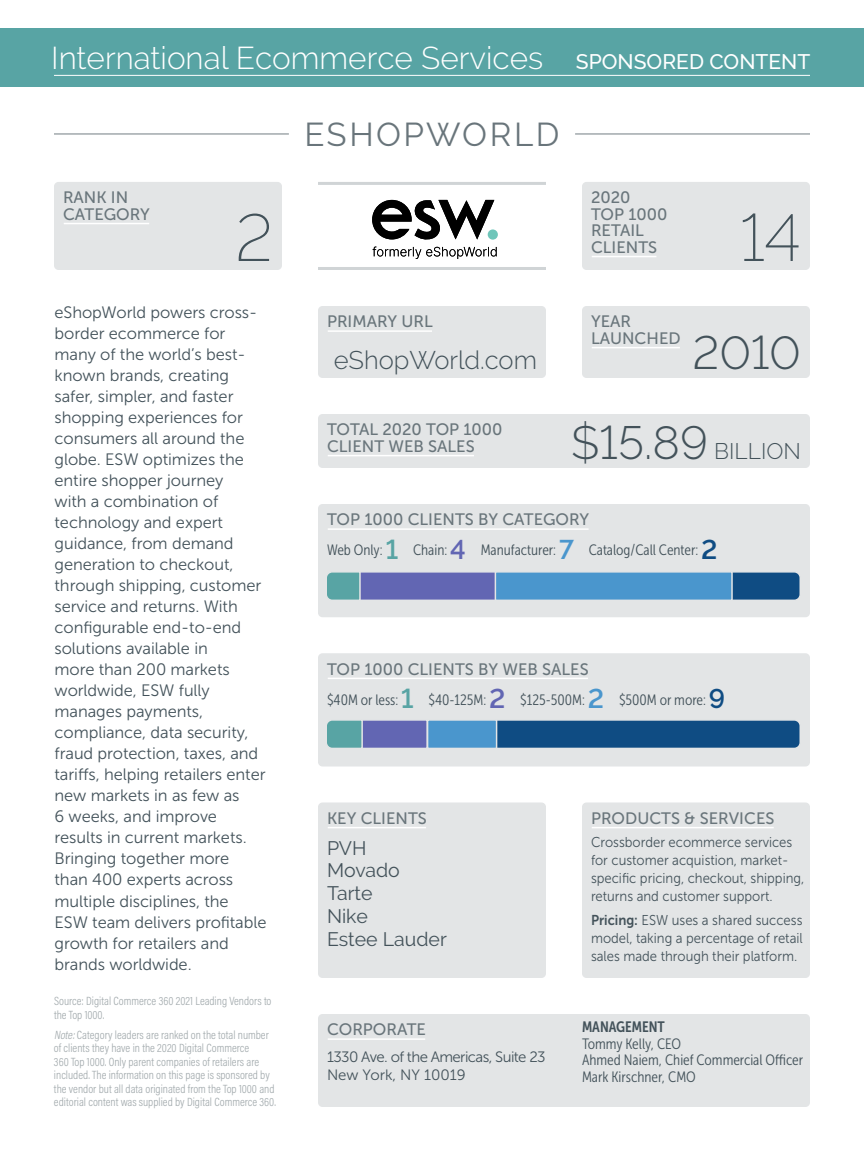
<style>
.page{position:relative;width:864px;height:1161px;background:#fff}
.page>*{position:absolute;margin:0;border:0;box-sizing:border-box;transform-origin:0 0}
.t1{font:200 66px "Raleway";color:#43525a}
.t2{font:300 46.5px "Raleway";color:#43525a}
.t3{font:33px "Raleway";letter-spacing:.075em;color:#69757b}
.t4{font:300 31.5px "Raleway";color:#fff}
.t5{font:300 25.5px "Raleway";color:#43525a}
.t6{font:300 22.5px "Raleway";color:#43525a}
.t7{font:500 21px "Raleway";color:#fff}
.t8{font:19.5px/23px "Raleway";color:#43525a}
.t9{font:16.5px/21px "Museo Sans 300";letter-spacing:-.005em;color:#43525a}
.t10{font:16.5px/16.5px "Museo Sans 500";color:#69757b}
.t11{font:15px/16.5px "Museo Sans Cond 300";color:#43525a}
.t12{font:15px/18px "Museo Sans 300";letter-spacing:-.04em;color:#43525a}
.t13{font:15px "Museo Sans Cond 700";color:#43525a}
.t14{font:14.25px/18px "Museo Sans 300";color:#43525a;scale:.92 1}
.t15{font:300 12px/13.5px "Acumin Pro Cond";color:#a1a9ac}
.s1{font-style:italic}
.s2{font-size:46.5px}
.s3{font-family:"Raleway";font-weight:600;font-size:27px;color:#58a4a4}
.s4{font-family:"Raleway";font-weight:600;font-size:27px;color:#6266b3}
.s5{font-family:"Raleway";font-weight:600;font-size:27px;color:#4a96cd}
.s6{font-family:"Raleway";font-weight:600;font-size:27px;color:#0f4c83}
.s7{font-family:"Museo Sans 700"}
</style>
<div class="page">
<div style="left:0;top:28px;width:864px;height:58px;background:#58a4a4"></div>
<div style="left:54px;top:182px;width:228px;height:88px;background:#e3e5e6;border-radius:4px"></div>
<div style="left:318px;top:306px;width:228px;height:72px;background:#e3e5e6;border-radius:4px"></div>
<div style="left:318px;top:504px;width:492px;height:113px;background:#e3e5e6;border-radius:4px"></div>
<div style="left:318px;top:653px;width:492px;height:113px;background:#e3e5e6;border-radius:4px"></div>
<div style="left:318px;top:1014px;width:492px;height:93px;background:#e3e5e6;border-radius:4px"></div>
<div style="left:318px;top:414px;width:492px;height:54px;background:#e3e5e6;border-radius:4px"></div>
<div style="left:318px;top:802px;width:228px;height:176px;background:#e3e5e6;border-radius:4px"></div>
<div style="left:582px;top:802px;width:228px;height:176px;background:#e3e5e6;border-radius:4px"></div>
<div style="left:582px;top:306px;width:228px;height:72px;background:#e3e5e6;border-radius:4px"></div>
<div style="left:582px;top:182px;width:228px;height:88px;background:#e3e5e6;border-radius:4px"></div>
<hr style="left:318px;top:182px;width:228px;height:3px;background:#d0d4d6">
<hr style="left:318px;top:267px;width:228px;height:3px;background:#d0d4d6">
<svg style="left:733px;top:572px;width:67px;height:28px;background:#195387"></svg>
<div style="left:359px;top:571px;width:138px;height:30px;background:#6266b3;border:2px solid #e3e5e6"></div>
<svg style="left:327px;top:571px;width:34px;height:30px"></svg>
<div style="left:495px;top:571px;width:238px;height:30px;background:#4a96cd;border:2px solid #e3e5e6"></div>
<svg style="left:497px;top:720px;width:303px;height:28px;background:#175286"></svg>
<div style="left:361px;top:719px;width:67px;height:30px;background:#6266b3;border:2px solid #e3e5e6"></div>
<svg style="left:327px;top:719px;width:37px;height:30px"></svg>
<div style="left:427px;top:719px;width:70px;height:30px;background:#4a96cd;border:2px solid #e3e5e6"></div>
<hr style="left:64px;top:223px;width:85px;height:1px;background:#fff">
<hr style="left:592px;top:256px;width:64px;height:1px;background:#fff">
<hr style="left:328px;top:330px;width:104px;height:2px;background:#fff">
<hr style="left:328px;top:827px;width:98px;height:1px;background:#fff">
<hr style="left:328px;top:1038px;width:97px;height:2px;background:#fff">
<hr style="left:592px;top:827px;width:182px;height:1px;background:#fff">
<hr style="left:328px;top:455px;width:146px;height:1px;background:#fff">
<hr style="left:592px;top:347px;width:88px;height:1px;background:#fff">
<hr style="left:54px;top:75px;width:756px;height:1px;background:#fff">
<hr style="left:328px;top:528px;width:261px;height:2px;background:#fff">
<hr style="left:328px;top:678px;width:260px;height:1px;background:#fff">
<hr style="left:54px;top:133px;width:235px;height:2px;background:#a1a9ac">
<hr style="left:575px;top:133px;width:235px;height:2px;background:#a1a9ac">
<svg style="left:372px;top:200px;width:125px;height:59px"></svg>
<h3 class="t4" style="left:51px;top:39px;width:494px">International Ecommerce Services</h3>
<p class="t7" style="left:576px;top:50px;width:236px">SPONSORED CONTENT</p>
<h3 class="t3" style="left:304px;top:115px;width:257px">ESHOPWORLD</h3>
<p class="t10" style="left:63px;top:189px;width:88px">RANK IN<br>CATEGORY</p>
<p class="t10" style="left:591px;top:189px;width:78px">2020<br>TOP 1000<br>RETAIL<br>CLIENTS</p>
<h1 class="t1" style="left:235px;top:199px;width:39px">2</h1>
<h1 class="t1" style="left:740px;top:199px;width:62px">14</h1>
<p class="t9" style="left:55px;top:302px;width:214px">eShopWorld powers cross&shy;border ecommerce for many of the world’s best&shy;known brands, creating safer, simpler, and faster shopping experiences for consumers all around the globe. ESW optimizes the entire shopper journey<br>with a combination of technology and expert guidance, from demand generation to checkout, through shipping, customer service and returns. With configurable end-to-end solutions available in<br>more than 200 markets worldwide, ESW fully manages payments, compliance, data security, fraud protection, taxes, and tariffs, helping retailers enter new markets in as few as<br>6 weeks, and improve results in current markets.<br>Bringing together more than 400 experts across multiple disciplines, the<br>ESW team delivers profitable growth for retailers and brands worldwide.</p>
<p class="t15" style="left:54px;top:994px;width:219px">Source: Digital Commerce 360 2021 Leading Vendors to the Top 1000.</p>
<p class="t15" style="left:54px;top:1028px;width:223px"><span class="s1">Note:</span>Category leaders are ranked on the total number of clients they have in the 2020 Digital Commerce<br>360 Top 1000. Only parent companies of retailers are included. The information on this page is sponsored by the vendor but all data originated from the Top 1000 and editorial content was supplied by Digital Commerce 360.</p>
<p class="t10" style="left:327px;top:313px;width:107px">PRIMARY URL</p>
<h3 class="t5" style="left:334px;top:345px;width:205px">eShopWorld.com</h3>
<p class="t10" style="left:327px;top:421px;width:177px">TOTAL 2020 TOP 1000<br>CLIENT WEB SALES</p>
<p class="t10" style="left:591px;top:313px;width:91px">YEAR<br>LAUNCHED</p>
<h2 class="t2" style="left:692px;top:325px;width:110px">2010</h2>
<h3 class="t6" style="left:571px;top:438px;width:231px"><span class="s2">$15.89</span> BILLION</h3>
<p class="t10" style="left:327px;top:511px;width:264px">TOP 1000 CLIENTS BY CATEGORY</p>
<p class="t11" style="left:327px;top:542px;width:392px">Web Only: <span class="s3">1</span> Chain: <span class="s4">4</span> Manufacturer: <span class="s5">7</span> Catalog/Call Center: <span class="s6">2</span></p>
<p class="t10" style="left:327px;top:661px;width:263px">TOP 1000 CLIENTS BY WEB SALES</p>
<p class="t11" style="left:327px;top:691px;width:400px">$40M or less: <span class="s3">1</span> $40-125M: <span class="s4">2</span> $125-500M: <span class="s5">2</span> $500M or more: <span class="s6">9</span></p>
<p class="t10" style="left:327px;top:810px;width:101px">KEY CLIENTS</p>
<p class="t10" style="left:591px;top:810px;width:185px">PRODUCTS &amp; SERVICES</p>
<p class="t8" style="left:327px;top:836px;width:121px">PVH<br>Movado<br>Tarte<br>Nike<br>Estee Lauder</p>
<p class="t14" style="left:591px;top:833px;width:233px">Crossborder ecommerce services for customer acquistion, market&shy;specific pricing, checkout, shipping, returns and customer support.</p>
<p class="t14" style="left:591px;top:911px;width:232px;text-align:justify"><span class="s7">Pricing:</span> ESW uses a shared success model, taking a percentage of retail sales made through their platform.</p>
<p class="t10" style="left:327px;top:1021px;width:100px">CORPORATE</p>
<p class="t12" style="left:327px;top:1048px;width:220px">1330 Ave. of the Americas, Suite 23<br>New York, NY 10019</p>
<p class="t13" style="left:582px;top:1018px;width:84px">MANAGEMENT</p>
<p class="t11" style="left:582px;top:1035px;width:223px">Tommy Kelly, CEO<br>Ahmed Naiem, Chief Commercial Officer<br>Mark Kirschner, CMO</p>
</div>
